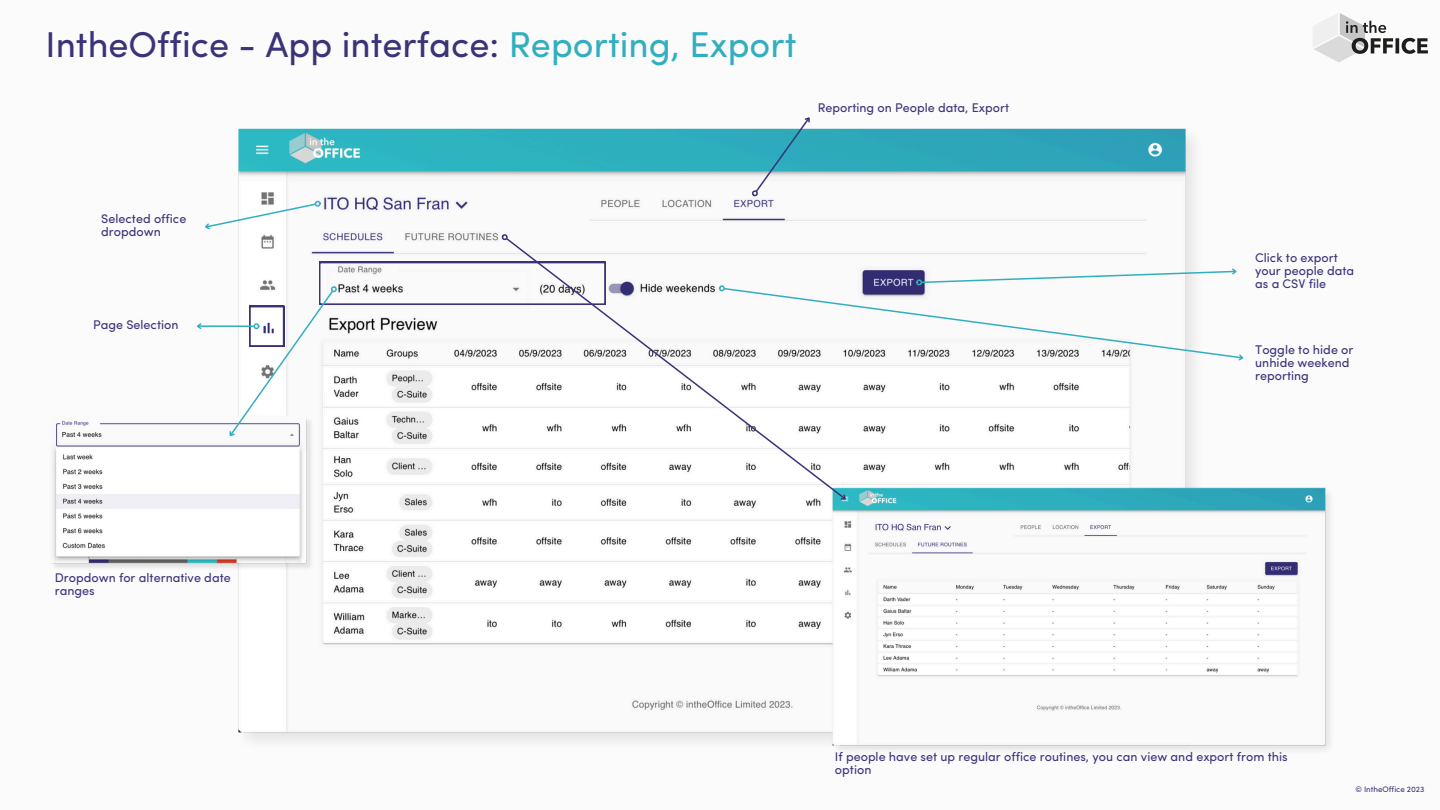
<style>
.page{position:relative;width:1440px;height:810px;background:#fbfbfb}
.page>*{position:absolute;margin:0;border:0;box-sizing:border-box;transform-origin:0 0}
.t1{font:36px "Sofia Pro";color:#3a3379}
.t2{font:12.6px/12.8px "Sofia Pro";color:#3a3379}
.t3{font:8px "Sofia Pro";color:#3a3379}
.s1{color:#32afbf}
</style>
<div class="page">
<svg style="left:1313px;top:13px;width:115px;height:49px"></svg>
<img style="left:238px;top:128px;width:956px;height:613px">
<svg style="left:750px;top:117px;width:64px;height:82px"></svg>
<svg style="left:847px;top:267px;width:397px;height:95px"></svg>
<img style="left:51px;top:421px;width:268px;height:152px">
<img style="left:818px;top:482px;width:512px;height:268px">
<svg style="left:505px;top:237px;width:342px;height:264px"></svg>
<svg style="left:499px;top:232px;width:11px;height:10px"></svg>
<svg style="left:838px;top:492px;width:12px;height:12px"></svg>
<svg style="left:205px;top:201px;width:116px;height:31px"></svg>
<hr style="left:198px;top:325px;width:56px;height:2px;background:#32afbf">
<svg style="left:197px;top:323px;width:6px;height:7px"></svg>
<svg style="left:225px;top:262px;width:381px;height:178px"></svg>
<p class="t1" style="left:46px;top:30px;width:752px">IntheOffice - App interface: <span class="s1">Reporting, Export</span></p>
<p class="t2" style="left:818px;top:103px;width:193px">Reporting on People data, Export</p>
<h2 class="t2" style="left:101px;top:214px;width:87px">Selected office dropdown</h2>
<p class="t2" style="left:93px;top:319px;width:87px">Page Selection</p>
<p class="t2" style="left:1255px;top:253px;width:101px">Click to export your people data as a CSV file</p>
<h2 class="t2" style="left:1255px;top:345px;width:100px">Toggle to hide or unhide weekend reporting</h2>
<h2 class="t2" style="left:55px;top:573px;width:178px">Dropdown for alternative date ranges</h2>
<h2 class="t2" style="left:835px;top:752px;width:454px">If people have set up regular office routines, you can view and export from this option</h2>
<p class="t3" style="left:1356px;top:786px;width:70px">© IntheOffice 2023</p>
</div>
